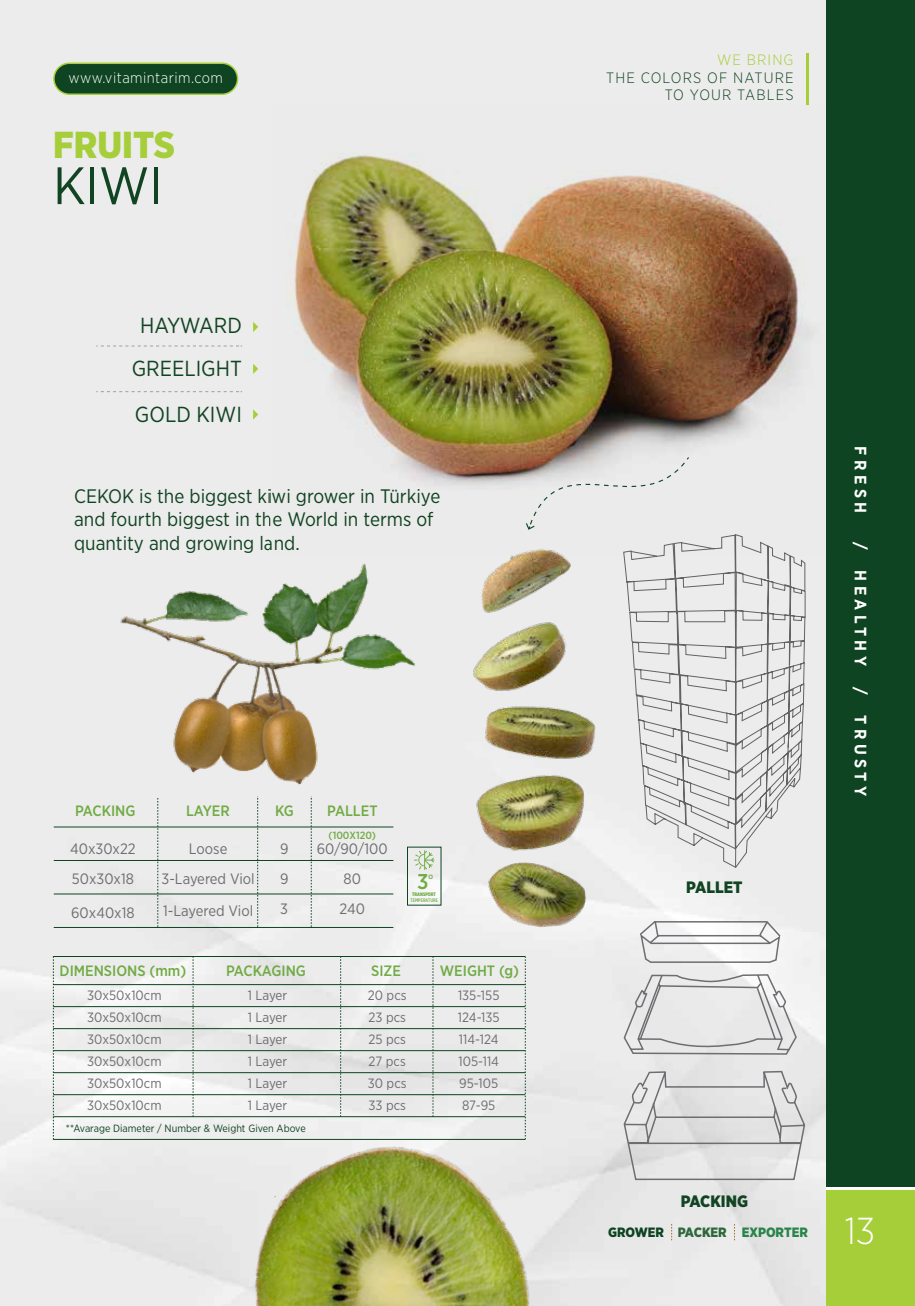
<style>
.page{position:relative;width:915px;height:1306px;background:#fff}
.page>*{position:absolute;margin:0;border:0;box-sizing:border-box;transform-origin:0 0}
.t1{font:52.5px "Gotham Narrow";color:#142}
.t2{font:900 37.5px "Gotham Narrow";color:#a5ce3a}
.t3{font:300 37.5px "Gotham Narrow";color:#fff}
.t4{font:21.75px/43.7px "Gotham Narrow";color:#142;text-align:center}
.t5{font:500 21.3px "Gotham Narrow";color:#70ab44}
.t6{font:19.5px/23.7px "Gotham Narrow";color:#142}
.t7{font:700 16.5px "Gotham Narrow";letter-spacing:.27em;color:#fff}
.t8{font:900 16.5px "Gotham Narrow";color:#142}
.t9{font:15px "Gotham Narrow";color:#6d6e71}
.t10{font:500 15px "Gotham Narrow";color:#70ab44}
.t11{font:300 15px/17.7px "Gotham Narrow";letter-spacing:.075em;color:#142;text-align:right}
.t12{font:300 15px "Gotham Narrow";letter-spacing:.03em;color:#fff}
.t13{font:300 15px "Gotham Narrow";letter-spacing:.075em;color:#a5ce3a}
.t14{font:13.5px "Gotham Narrow";color:#6d6e71}
.t15{font:900 13.5px "Gotham Narrow";color:#288549}
.t16{font:10.5px "Gotham Narrow";color:#142}
.t17{font:500 10.5px "Gotham Narrow";color:#70ab44}
.t18{font:700 6.75px "Calibri";color:#70ab44}
.t19{font:500 5.1px "Gotham X Narrow";color:#70ab44}
.t20{font:900 5.1px "Gotham X Narrow";color:#70ab44}
.s1{color:#0e4421}
.s2{color:#2d693a}
</style>
<div class="page">
<div style="left:0;top:0;width:825px;height:1305px;background:#ececec"></div>
<div style="left:893px;top:0;width:21px;height:1305px;background:#0e4421"></div>
<div style="left:893px;top:1189px;width:21px;height:116px;background:#a6ce39"></div>
<hr style="left:893px;top:1186px;width:21px;height:3px;background:#fff">
<div style="left:825px;top:0;width:68px;height:1305px;background:#0e4421"></div>
<div style="left:825px;top:1189px;width:68px;height:116px;background:#a6ce39"></div>
<hr style="left:825px;top:1186px;width:68px;height:3px;background:#fff">
<svg style="left:671px;top:1223px;width:1px;height:17px"></svg>
<svg style="left:733px;top:1223px;width:1px;height:17px"></svg>
<div style="left:54px;top:63px;width:183px;height:31px;background:#0e4421;border-radius:15px"></div>
<div style="left:53px;top:63px;width:185px;height:32px;border:2px solid #a6ce39;border-radius:15px"></div>
<hr style="left:805px;top:53px;width:3px;height:52px;background:#a6ce39">
<svg style="left:96px;top:345px;width:146px;height:1px"></svg>
<svg style="left:96px;top:391px;width:146px;height:1px"></svg>
<svg style="left:253px;top:322px;width:5px;height:10px"></svg>
<svg style="left:253px;top:364px;width:5px;height:10px"></svg>
<svg style="left:253px;top:409px;width:5px;height:10px"></svg>
<svg style="left:622px;top:555px;width:183px;height:313px;background:#dcdcdc"></svg>
<svg style="left:622px;top:1070px;width:183px;height:110px;background:#d9d9d9"></svg>
<img style="left:271px;top:103px;width:554px;height:452px">
<img style="left:252px;top:1139px;width:291px;height:166px">
<svg style="left:622px;top:973px;width:175px;height:82px;background:#dcdcdd"></svg>
<svg style="left:157px;top:798px;width:1px;height:129px"></svg>
<svg style="left:257px;top:796px;width:1px;height:131px"></svg>
<svg style="left:311px;top:796px;width:1px;height:131px"></svg>
<hr style="left:54px;top:826px;width:339px;height:1px;background:#0e4421">
<hr style="left:54px;top:893px;width:339px;height:1px;background:#0e4421">
<hr style="left:54px;top:860px;width:339px;height:1px;background:#0e4421">
<hr style="left:54px;top:927px;width:339px;height:1px;background:#0e4421">
<svg style="left:638px;top:919px;width:143px;height:44px"></svg>
<svg style="left:193px;top:957px;width:1px;height:159px"></svg>
<svg style="left:340px;top:957px;width:1px;height:159px"></svg>
<svg style="left:432px;top:957px;width:1px;height:159px"></svg>
<svg style="left:525px;top:956px;width:1px;height:183px"></svg>
<svg style="left:53px;top:957px;width:1px;height:182px"></svg>
<hr style="left:53px;top:984px;width:472px;height:1px;background:#0e4421">
<hr style="left:53px;top:956px;width:472px;height:1px;background:#0e4421">
<hr style="left:53px;top:1006px;width:472px;height:1px;background:#0e4421">
<hr style="left:53px;top:1028px;width:472px;height:1px;background:#0e4421">
<hr style="left:53px;top:1050px;width:472px;height:1px;background:#0e4421">
<hr style="left:53px;top:1072px;width:472px;height:1px;background:#0e4421">
<hr style="left:53px;top:1094px;width:472px;height:1px;background:#0e4421">
<hr style="left:53px;top:1116px;width:472px;height:1px;background:#0e4421">
<hr style="left:53px;top:1139px;width:472px;height:1px;background:#0e4421">
<img style="left:455px;top:534px;width:156px;height:408px">
<img style="left:74px;top:562px;width:372px;height:233px">
<svg style="left:525px;top:443px;width:165px;height:87px;background:#dcd9d6"></svg>
<svg style="left:414px;top:850px;width:20px;height:20px"></svg>
<div style="left:407px;top:847px;width:34px;height:58px;border:1px solid #0e4421"></div>
<p class="t12" style="left:69px;top:68px;width:156px">www.vitamintarim.com</p>
<h2 class="t2" style="left:53px;top:120px;width:123px">FRUITS</h2>
<h1 class="t1" style="left:53px;top:153px;width:111px">KIWI</h1>
<h3 class="t4" style="left:132px;top:303px;width:112px">HAYWARD<br>GREELIGHT</h3>
<h3 class="t4" style="left:135px;top:392px;width:108px">GOLD KIWI</h3>
<h3 class="t6" style="left:74px;top:483px;width:368px">CEKOK is the biggest kiwi grower in Türkiye and fourth biggest in the World in terms of quantity and growing land.</h3>
<p class="t10" style="left:75px;top:801px;width:62px">PACKING</p>
<p class="t10" style="left:186px;top:801px;width:45px">LAYER</p>
<p class="t10" style="left:275px;top:801px;width:20px">KG</p>
<p class="t10" style="left:327px;top:801px;width:52px">PALLET</p>
<p class="t17" style="left:328px;top:828px;width:49px">(100X120)</p>
<p class="t9" style="left:70px;top:839px;width:67px">40x30x22</p>
<p class="t9" style="left:189px;top:839px;width:40px">Loose</p>
<p class="t9" style="left:280px;top:839px;width:10px">9</p>
<p class="t9" style="left:317px;top:839px;width:72px">60/90/100</p>
<p class="t9" style="left:161px;top:869px;width:95px">3-Layered Viol</p>
<p class="t9" style="left:280px;top:869px;width:10px">9</p>
<p class="t9" style="left:343px;top:869px;width:19px">80</p>
<p class="t9" style="left:163px;top:901px;width:92px">1-Layered Viol</p>
<p class="t9" style="left:280px;top:899px;width:9px">3</p>
<p class="t9" style="left:339px;top:899px;width:27px">240</p>
<p class="t9" style="left:72px;top:869px;width:64px">50x30x18</p>
<p class="t9" style="left:71px;top:903px;width:65px">60x40x18</p>
<h3 class="t5" style="left:417px;top:868px;width:13px">3</h3>
<p class="t18" style="left:428px;top:872px;width:6px">O</p>
<p class="t20" style="left:412px;top:891px;width:25px">TRANSPORT</p>
<p class="t19" style="left:410px;top:897px;width:29px">TEMPERATURE</p>
<p class="t10" style="left:60px;top:961px;width:128px">DIMENSIONS (mm)</p>
<p class="t10" style="left:226px;top:961px;width:81px">PACKAGING</p>
<p class="t10" style="left:371px;top:961px;width:31px">SIZE</p>
<p class="t10" style="left:439px;top:961px;width:81px">WEIGHT (g)</p>
<p class="t14" style="left:87px;top:987px;width:76px">30x50x10cm</p>
<p class="t14" style="left:247px;top:987px;width:41px">1 Layer</p>
<p class="t14" style="left:87px;top:1009px;width:76px">30x50x10cm</p>
<p class="t14" style="left:247px;top:1009px;width:41px">1 Layer</p>
<p class="t14" style="left:87px;top:1031px;width:76px">30x50x10cm</p>
<p class="t14" style="left:247px;top:1031px;width:41px">1 Layer</p>
<p class="t14" style="left:87px;top:1053px;width:76px">30x50x10cm</p>
<p class="t14" style="left:247px;top:1053px;width:41px">1 Layer</p>
<p class="t14" style="left:87px;top:1075px;width:76px">30x50x10cm</p>
<p class="t14" style="left:247px;top:1075px;width:41px">1 Layer</p>
<p class="t14" style="left:87px;top:1097px;width:76px">30x50x10cm</p>
<p class="t14" style="left:247px;top:1097px;width:41px">1 Layer</p>
<p class="t16" style="left:66px;top:1121px;width:241px">**Avarage Diameter / Number &amp; Weight Given Above</p>
<p class="t14" style="left:367px;top:987px;width:40px">20 pcs</p>
<p class="t14" style="left:458px;top:987px;width:43px">135-155</p>
<p class="t14" style="left:368px;top:1009px;width:39px">23 pcs</p>
<p class="t14" style="left:458px;top:1009px;width:43px">124-135</p>
<p class="t14" style="left:368px;top:1031px;width:39px">25 pcs</p>
<p class="t14" style="left:459px;top:1031px;width:41px">114-124</p>
<p class="t14" style="left:368px;top:1053px;width:39px">27 pcs</p>
<p class="t14" style="left:458px;top:1053px;width:42px">105-114</p>
<p class="t14" style="left:367px;top:1075px;width:40px">30 pcs</p>
<p class="t14" style="left:459px;top:1075px;width:40px">95-105</p>
<p class="t14" style="left:368px;top:1097px;width:39px">33 pcs</p>
<p class="t14" style="left:462px;top:1097px;width:35px">87-95</p>
<p class="t13" style="left:716px;top:50px;width:78px">WE BRING</p>
<p class="t11" style="left:606px;top:68px;width:189px">THE COLORS OF NATURE<br>TO YOUR TABLES</p>
<p class="t8" style="left:686px;top:876px;width:58px">PALLET</p>
<p class="t7" style="left:870px;top:446px;width:68px;rotate:90deg">FRESH</p>
<p class="t7" style="left:870px;top:542px;width:126px;rotate:90deg">/ HEALTHY</p>
<p class="t7" style="left:870px;top:686px;width:110px;rotate:90deg">/ TRUSTY</p>
<p class="t8" style="left:680px;top:1190px;width:69px">PACKING</p>
<p class="t15" style="left:608px;top:1223px;width:201px"><span class="s1">GROWER</span> <span class="s2">PACKER</span> EXPORTER</p>
<h2 class="t3" style="left:844px;top:1207px;width:32px">13</h2>
</div>
